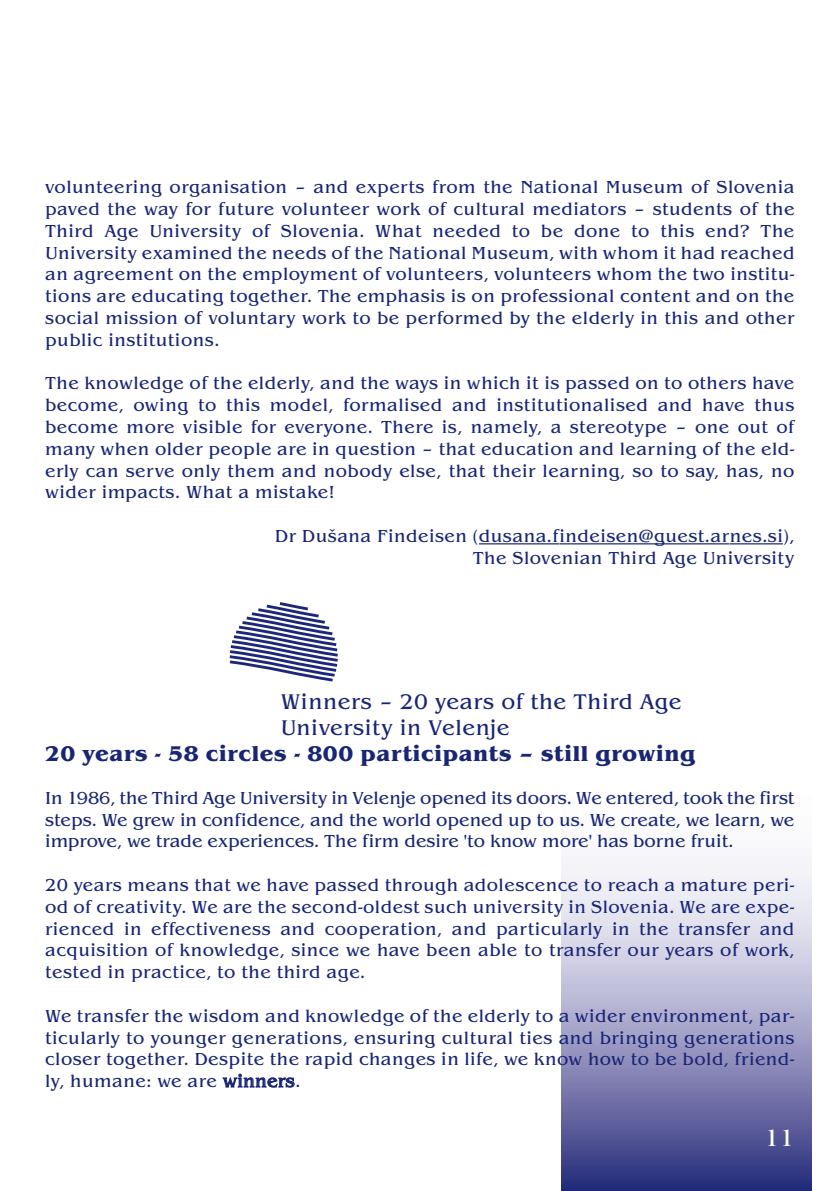
<style>
.page{position:relative;width:840px;height:1191px;background:#fff}
.page>*{position:absolute;margin:0;border:0;box-sizing:border-box;transform-origin:0 0}
.t1{font:24px "Benguiat Itc TCE";color:#fff}
.t2{font:22px/26.4px "Benguiat Itc TCE";letter-spacing:.025em;color:#192575}
.t3{font:700 22px "Benguiat Itc TCE";letter-spacing:.025em;color:#192575}
.t4{font:18px/21.8px "Benguiat Itc TCE";letter-spacing:.025em;color:#192575;text-align:justify}
</style>
<div class="page">
<svg style="left:229px;top:543px;width:583px;height:648px"></svg>
<p class="t4" style="left:45px;top:178px;width:750px">volunteering organisation – and experts from the National Museum of Slovenia paved the way for future volunteer work of cultural mediators – students of the Third Age University of Slovenia. What needed to be done to this end? The University examined the needs of the National Museum, with whom it had reached an agreement on the employment of volunteers, volunteers whom the two institu&shy;tions are educating together. The emphasis is on professional content and on the social mission of voluntary work to be performed by the elderly in this and other public institutions.</p>
<p class="t4" style="left:45px;top:374px;width:750px">The knowledge of the elderly, and the ways in which it is passed on to others have become, owing to this model, formalised and institutionalised and have thus become more visible for everyone. There is, namely, a stereotype – one out of many when older people are in question – that education and learning of the eld&shy;erly can serve only them and nobody else, that their learning, so to say, has, no wider impacts. What a mistake!</p>
<p class="t4" style="left:274px;top:527px;width:521px;text-align:right">Dr Dušana Findeisen (dusana.findeisen@guest.arnes.si),<br>The Slovenian Third Age University</p>
<p class="t2" style="left:280px;top:690px;width:402px">Winners – 20 years of the Third Age<br>University in Velenje</p>
<p class="t3" style="left:45px;top:746px;width:651px">20 years - 58 circles - 800 participants – still growing</p>
<p class="t4" style="left:45px;top:788px;width:750px">In 1986, the Third Age University in Velenje opened its doors. We entered, took the first steps. We grew in confidence, and the world opened up to us. We create, we learn, we improve, we trade experiences. The firm desire 'to know more' has borne fruit.</p>
<p class="t4" style="left:45px;top:876px;width:750px">20 years means that we have passed through adolescence to reach a mature peri&shy;od of creativity. We are the second-oldest such university in Slovenia. We are expe&shy;rienced in effectiveness and cooperation, and particularly in the transfer and acquisition of knowledge, since we have been able to transfer our years of work, tested in practice, to the third age.</p>
<p class="t4" style="left:45px;top:1006px;width:750px">We transfer the wisdom and knowledge of the elderly to a wider environment, par&shy;ticularly to younger generations, ensuring cultural ties and bringing generations closer together. Despite the rapid changes in life, we know how to be bold, friend&shy;ly, humane: we are winners.</p>
<h1 class="t1" style="left:763px;top:1129px;width:31px">11</h1>
</div>
